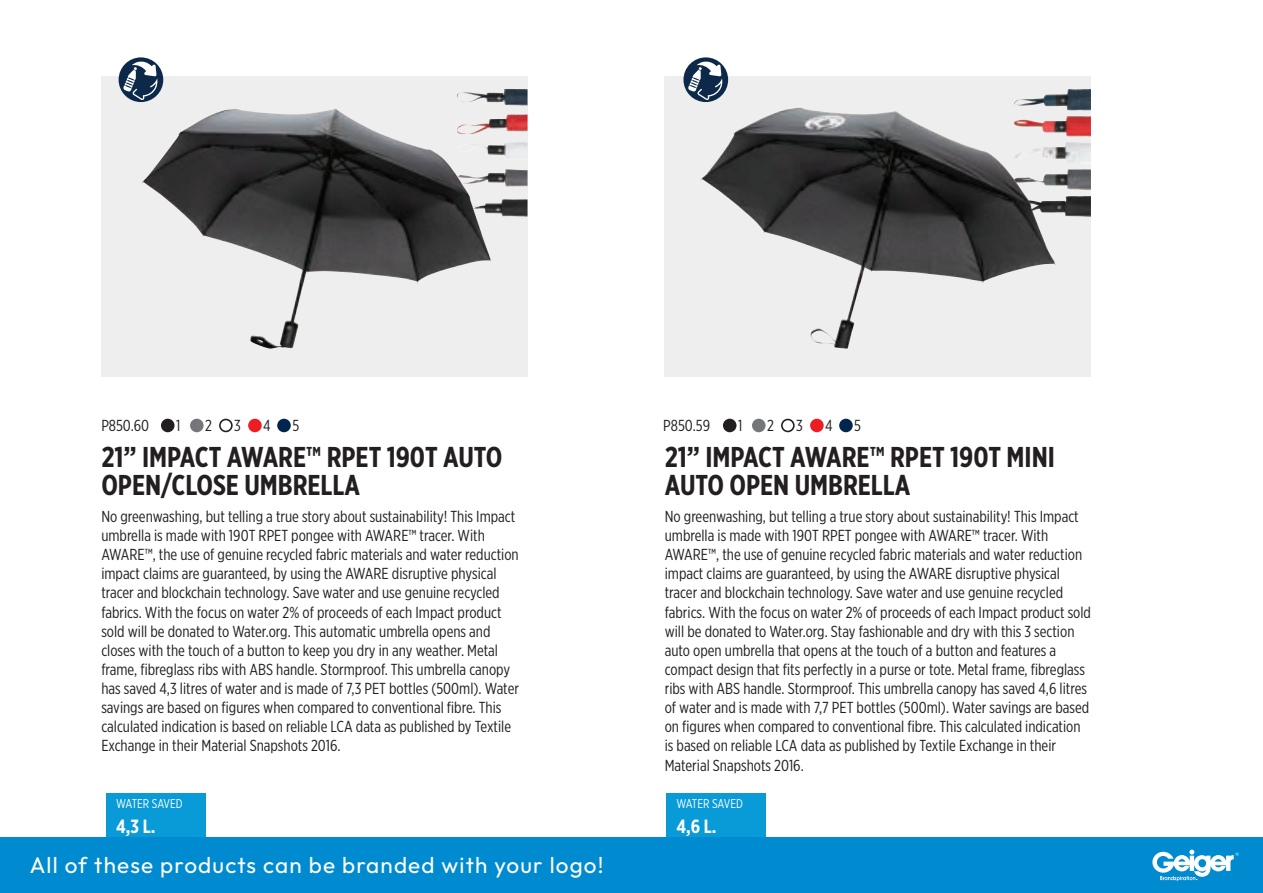
<style>
.page{position:relative;width:1263px;height:893px;background:#fff}
.page>*{position:absolute;margin:0;border:0;box-sizing:border-box;transform-origin:0 0}
.t1{font:700 28.65px/28.7px "Gotham X Narrow";color:#231f20}
.t2{font:100 22.5px "Outfit";letter-spacing:.05em;color:#fff}
.t3{font:700 19.2px "Gotham X Narrow";color:#fff}
.t4{font:15.9px/19.2px "Gotham X Narrow";color:#231f20}
.t5{font:12.75px "Gotham X Narrow";letter-spacing:-.005em;color:#fff}
</style>
<div class="page">
<div style="left:161px;top:419px;width:14px;height:13px;background:#231f20;border-radius:50%"></div>
<div style="left:723px;top:419px;width:13px;height:13px;background:#231f20;border-radius:50%"></div>
<div style="left:190px;top:419px;width:14px;height:13px;background:#757679;border-radius:50%"></div>
<div style="left:752px;top:419px;width:13px;height:13px;background:#757679;border-radius:50%"></div>
<div style="left:248px;top:419px;width:14px;height:13px;background:#ee1d23;border-radius:50%"></div>
<div style="left:810px;top:419px;width:14px;height:13px;background:#ee1d23;border-radius:50%"></div>
<div style="left:219px;top:419px;width:14px;height:13px;border:2px solid #231f20;border-radius:50%"></div>
<div style="left:781px;top:419px;width:14px;height:13px;border:2px solid #231f20;border-radius:50%"></div>
<div style="left:277px;top:419px;width:14px;height:13px;background:#00264e;border-radius:50%"></div>
<div style="left:839px;top:419px;width:14px;height:13px;background:#00264e;border-radius:50%"></div>
<div style="left:101px;top:77px;width:426px;height:300px;background:#eeeeef"></div>
<div style="left:665px;top:77px;width:426px;height:300px;background:#eeeeef"></div>
<img style="left:477px;top:199px;width:50px;height:18px">
<img style="left:477px;top:173px;width:28px;height:10px">
<img style="left:485px;top:142px;width:42px;height:16px">
<img style="left:477px;top:114px;width:50px;height:19px">
<img style="left:457px;top:89px;width:70px;height:17px">
<img style="left:142px;top:109px;width:335px;height:240px">
<img style="left:1051px;top:196px;width:34px;height:17px">
<img style="left:1051px;top:169px;width:40px;height:21px">
<img style="left:1051px;top:142px;width:40px;height:20px">
<img style="left:1051px;top:116px;width:40px;height:20px">
<img style="left:1014px;top:89px;width:77px;height:21px">
<img style="left:700px;top:108px;width:351px;height:241px">
<div style="left:119px;top:57px;width:44px;height:45px;background:#0d294a;border-radius:50%"></div>
<svg style="left:123px;top:61px;width:35px;height:39px"></svg>
<svg style="left:683px;top:57px;width:45px;height:45px"></svg>
<svg style="left:688px;top:61px;width:34px;height:39px"></svg>
<div style="left:106px;top:793px;width:100px;height:51px;background:#099ad8"></div>
<div style="left:667px;top:793px;width:99px;height:51px;background:#099ad8"></div>
<div style="left:0;top:838px;width:1263px;height:55px;background:#008bd0"></div>
<svg style="left:1152px;top:850px;width:87px;height:31px"></svg>
<p class="t4" style="left:101px;top:416px;width:49px">P850.60</p>
<p class="t4" style="left:176px;top:416px;width:6px">1</p>
<p class="t4" style="left:205px;top:416px;width:8px">2</p>
<p class="t4" style="left:234px;top:416px;width:8px">3</p>
<p class="t4" style="left:263px;top:416px;width:9px">4</p>
<p class="t4" style="left:292px;top:416px;width:8px">5</p>
<p class="t4" style="left:663px;top:416px;width:48px">P850.59</p>
<p class="t4" style="left:738px;top:416px;width:6px">1</p>
<p class="t4" style="left:767px;top:416px;width:8px">2</p>
<p class="t4" style="left:796px;top:416px;width:8px">3</p>
<p class="t4" style="left:825px;top:416px;width:9px">4</p>
<p class="t4" style="left:854px;top:416px;width:8px">5</p>
<h1 class="t1" style="left:101px;top:442px;width:403px">21” IMPACT AWARE™ RPET 190T AUTO<br>OPEN/CLOSE UMBRELLA</h1>
<h1 class="t1" style="left:665px;top:442px;width:392px">21” IMPACT AWARE™ RPET 190T MINI<br>AUTO OPEN UMBRELLA</h1>
<p class="t4" style="left:101px;top:506px;width:419px">No greenwashing, but telling a true story about sustainability! This Impact umbrella is made with 190T RPET pongee with AWARE™ tracer. With AWARE™, the use of genuine recycled fabric materials and water reduction impact claims are guaranteed, by using the AWARE disruptive physical tracer and blockchain technology. Save water and use genuine recycled fabrics. With the focus on water 2% of proceeds of each Impact product sold will be donated to Water.org. This automatic umbrella opens and closes with the touch of a button to keep you dry in any weather. Metal frame, fibreglass ribs with ABS handle. Stormproof. This umbrella canopy has saved 4,3 litres of water and is made of 7,3 PET bottles (500ml). Water savings are based on figures when compared to conventional fibre. This calculated indication is based on reliable LCA data as published by Textile Exchange in their Material Snapshots 2016.</p>
<p class="t4" style="left:665px;top:506px;width:428px">No greenwashing, but telling a true story about sustainability! This Impact umbrella is made with 190T RPET pongee with AWARE™ tracer. With AWARE™, the use of genuine recycled fabric materials and water reduction impact claims are guaranteed, by using the AWARE disruptive physical tracer and blockchain technology. Save water and use genuine recycled fabrics. With the focus on water 2% of proceeds of each Impact product sold will be donated to Water.org. Stay fashionable and dry with this 3 section auto open umbrella that opens at the touch of a button and features a compact design that fits perfectly in a purse or tote. Metal frame, fibreglass ribs with ABS handle. Stormproof. This umbrella canopy has saved 4,6 litres of water and is made with 7,7 PET bottles (500ml). Water savings are based on figures when compared to conventional fibre. This calculated indication is based on reliable LCA data as published by Textile Exchange in their Material Snapshots 2016.</p>
<p class="t5" style="left:116px;top:796px;width:68px">WATER SAVED</p>
<p class="t5" style="left:676px;top:796px;width:68px">WATER SAVED</p>
<p class="t3" style="left:116px;top:814px;width:41px">4,3 L.</p>
<p class="t3" style="left:676px;top:814px;width:41px">4,6 L.</p>
<h2 class="t2" style="left:30px;top:853px;width:575px">All of these products can be branded with your logo!</h2>
</div>
